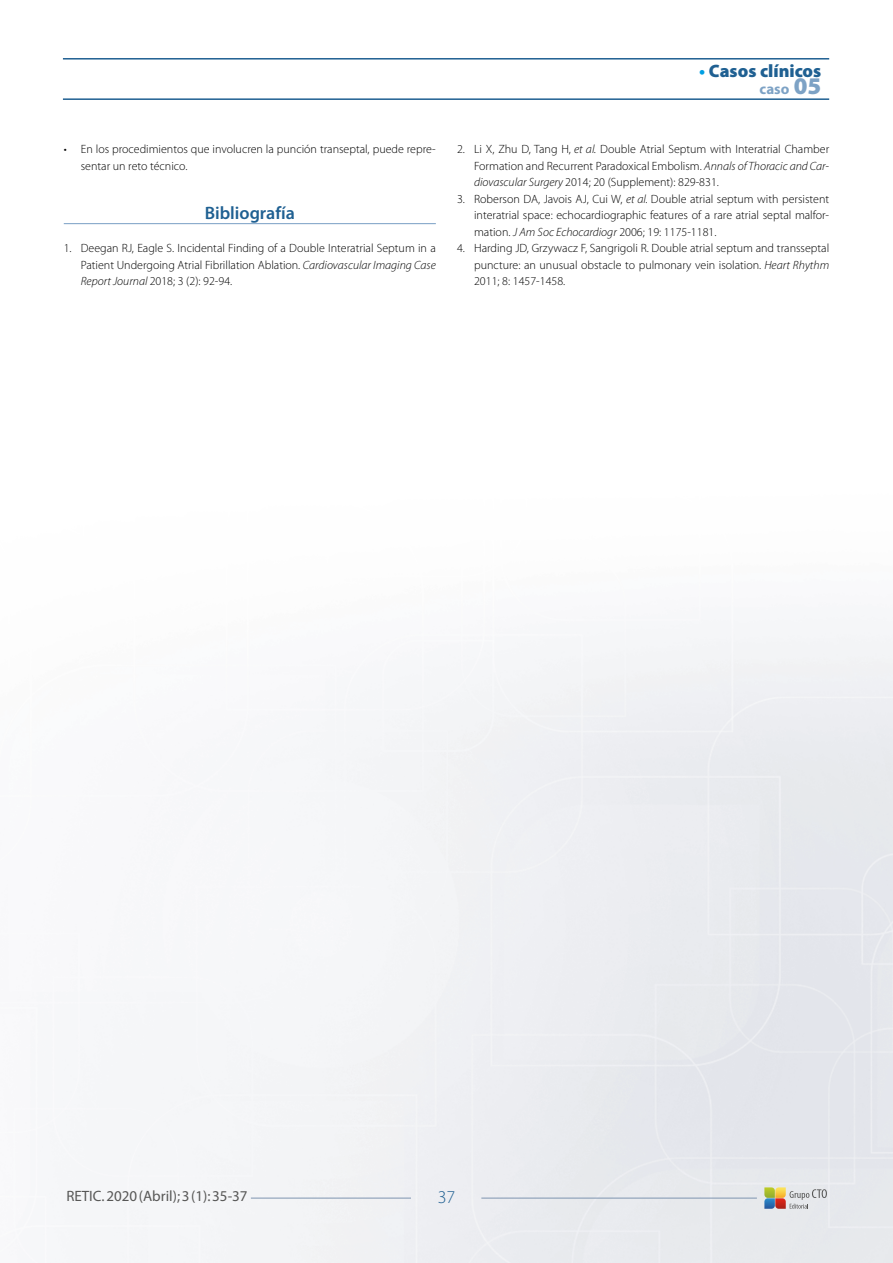
<style>
.page{position:relative;width:893px;height:1263px;background:#fff}
.page>*{position:absolute;margin:0;border:0;box-sizing:border-box;transform-origin:0 0}
.t1{font:900 18px "Myriad Pro";color:#1f6092}
.t2{font:600 18px "Myriad Pro";color:#1f6092}
.t3{font:300 18px "Myriad Pro";color:#1f6092}
.t4{font:15px "Myriad Pro";color:#575756}
.t5{font:700 15px "Myriad Pro";color:#7da2c5}
.t6{font:300 12px/16.5px "Myriad Pro";color:#000;text-align:justify}
.s1{font-style:italic}
.s2{font-weight:700;color:#009fe3}
.s3{font-style:inherit}
.s4{font-weight:900;font-size:24px}
</style>
<div class="page">
<svg style="left:764px;top:1187px;width:63px;height:22px"></svg>
<hr style="left:481px;top:1198px;width:276px;height:1px;background:#7e94b0">
<hr style="left:63px;top:58px;width:766px;height:2px;background:#1f6092">
<hr style="left:63px;top:98px;width:766px;height:2px;background:#1f6092">
<hr style="left:251px;top:1198px;width:160px;height:1px;background:#7e94b0">
<hr style="left:64px;top:223px;width:372px;height:1px;background:#799fc4">
<p class="t6" style="left:81px;top:141px;width:357px;text-indent:-17px">• En los procedimientos que involucren la punción transeptal, puede repre&shy;sentar un reto técnico.</p>
<h1 class="t2" style="left:205px;top:202px;width:92px">Bibliografía</h1>
<p class="t6" style="left:81px;top:240px;width:357px;text-indent:-17px">1. Deegan RJ, Eagle S. Incidental Finding of a Double Interatrial Septum in a Patient Undergoing Atrial Fibrillation Ablation<span class="s1">. Cardiovascular Imaging Case Report Journal</span> 2018; 3 (2): 92-94.</p>
<h1 class="t1" style="left:699px;top:59px;width:124px"><span class="s2">•</span> <span class="s3">C</span>asos clínicos</h1>
<p class="t5" style="left:759px;top:79px;width:63px">caso <span class="s4">05</span></p>
<p class="t6" style="left:474px;top:141px;width:357px;text-indent:-17px">2. Li X, Zhu D, Tang H, <span class="s1">et al.</span> Double Atrial Septum with Interatrial Chamber Formation and Recurrent Paradoxical Embolism. <span class="s1">Annals of Thoracic and Car&shy;diovascular Surgery</span> 2014; 20 (Supplement): 829-831.</p>
<p class="t6" style="left:474px;top:190px;width:357px;text-indent:-17px">3. Roberson DA, Javois AJ, Cui W, <span class="s1">et al.</span> Double atrial septum with persistent interatrial space: echocardiographic features of a rare atrial septal malfor&shy;mation. <span class="s1">J Am Soc Echocardiogr</span> 2006; 19: 1175-1181.</p>
<p class="t6" style="left:474px;top:240px;width:357px;text-indent:-17px">4. Harding JD, Grzywacz F, Sangrigoli R. Double atrial septum and transseptal puncture: an unusual obstacle to pulmonary vein isolation. <span class="s1">Heart Rhythm </span>2011; 8: 1457-1458.</p>
<p class="t4" style="left:66px;top:1187px;width:183px">RETIC. 2020 (Abril); 3 (1): 35-37</p>
<h1 class="t3" style="left:438px;top:1187px;width:19px">37</h1>
</div>
